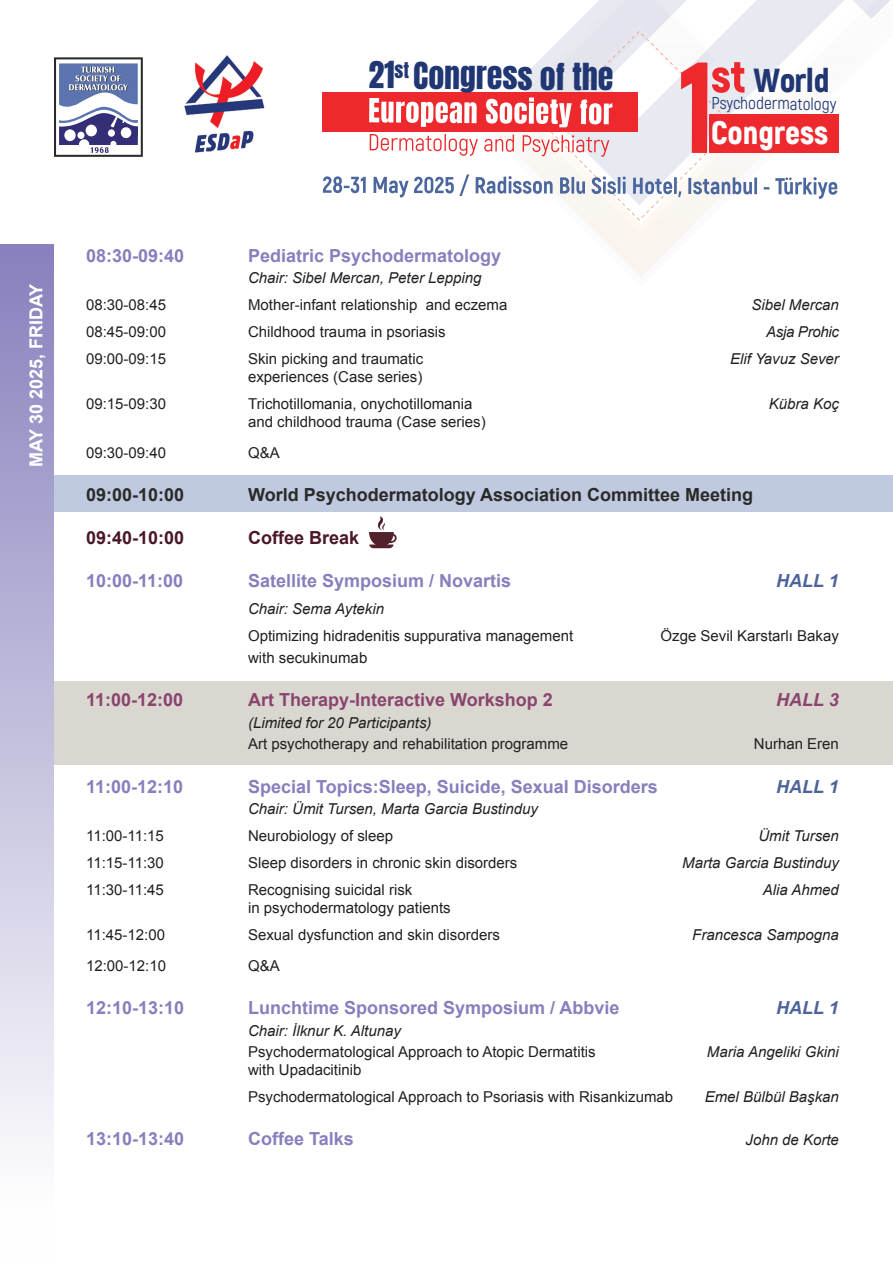
<style>
.page{position:relative;width:893px;height:1263px;background:#fff}
.page>*{position:absolute;margin:0;border:0;box-sizing:border-box;transform-origin:0 0}
.t1{font:900 33.45px "Akrobat";color:#213773}
.t2{font:900 32.55px "Akrobat";letter-spacing:-.005em;color:#fff}
.t3{font:31.8px "Anton";color:#213773}
.t4{font:700 18px "Arial";color:#8680bd}
.t5{font:700 18px "Arial";color:#2a2a28}
.t6{font:700 18px "Arial";color:#8a446e}
.t7{font:700 18px "Arial";color:#4a1729}
.t8{font:700 18px "Arial";color:#8581bc}
.t9{font:700 18px "Arial";color:#fff}
.t10{font:italic 700 18px "Arial";color:#4d6399}
.t11{font:italic 700 18px "Arial";color:#8a446e}
.t12{font:17.25px "Akrobat";letter-spacing:-.005em;color:#213773}
.t13{font:15px "Arial";color:#231f20}
.t14{font:italic 15px "Arial";color:#231f20}
.t15{font:italic 15px "Arial";letter-spacing:-.02em;color:#231f20}
</style>
<div class="page">
<img style="left:572px;top:0;width:321px;height:115px">
<img style="left:184px;top:55px;width:81px;height:98px">
<svg style="left:323px;top:27px;width:514px;height:194px"></svg>
<svg style="left:54px;top:57px;width:89px;height:100px"></svg>
<div style="left:54px;top:681px;width:839px;height:84px;background:#d9d7d0"></div>
<div style="left:54px;top:476px;width:839px;height:36px;background:#bfc9df"></div>
<div style="left:0;top:244px;width:54px;height:1019px;background:linear-gradient(to bottom,#8781bd,#fff)"></div>
<svg style="left:369px;top:516px;width:28px;height:32px"></svg>
<p class="t9" style="left:24px;top:467px;width:185px;rotate:-90deg">MAY 30 2025, FRIDAY</p>
<h3 class="t3" style="left:368px;top:60px;width:247px">21<sup>st</sup> Congress of the</h3>
<h1 class="t1" style="left:753px;top:59px;width:78px">World</h1>
<h2 class="t2" style="left:711px;top:112px;width:119px">Congress</h2>
<p class="t12" style="left:711px;top:93px;width:127px">Psychodermatology</p>
<p class="t4" style="left:86px;top:243px;width:100px">08:30-09:40</p>
<p class="t4" style="left:248px;top:243px;width:255px">Pediatric Psychodermatology</p>
<p class="t14" style="left:248px;top:268px;width:235px">Chair: Sibel Mercan, Peter Lepping</p>
<p class="t13" style="left:86px;top:295px;width:82px">08:30-08:45</p>
<p class="t13" style="left:248px;top:295px;width:261px">Mother-infant relationship and eczema</p>
<p class="t14" style="left:751px;top:295px;width:89px">Sibel Mercan</p>
<p class="t13" style="left:86px;top:322px;width:82px">08:45-09:00</p>
<p class="t13" style="left:248px;top:322px;width:199px">Childhood trauma in psoriasis</p>
<p class="t15" style="left:766px;top:322px;width:74px">Asja Prohic</p>
<p class="t13" style="left:86px;top:349px;width:82px">09:00-09:15</p>
<p class="t13" style="left:248px;top:349px;width:177px">Skin picking and traumatic</p>
<p class="t14" style="left:730px;top:349px;width:110px">Elif Yavuz Sever</p>
<p class="t13" style="left:248px;top:367px;width:176px">experiences (Case series)</p>
<p class="t13" style="left:86px;top:394px;width:82px">09:15-09:30</p>
<p class="t13" style="left:248px;top:394px;width:226px">Trichotillomania, onychotillomania</p>
<p class="t14" style="left:769px;top:394px;width:72px">Kübra Koç</p>
<p class="t13" style="left:248px;top:412px;width:239px">and childhood trauma (Case series)</p>
<p class="t13" style="left:86px;top:443px;width:82px">09:30-09:40</p>
<p class="t13" style="left:248px;top:443px;width:33px">Q&amp;A</p>
<p class="t5" style="left:86px;top:483px;width:100px">09:00-10:00</p>
<p class="t5" style="left:248px;top:483px;width:507px">World Psychodermatology Association Committee Meeting</p>
<p class="t7" style="left:86px;top:526px;width:100px">09:40-10:00</p>
<p class="t7" style="left:248px;top:526px;width:113px">Coffee Break</p>
<p class="t4" style="left:86px;top:569px;width:99px">10:00-11:00</p>
<p class="t4" style="left:248px;top:569px;width:265px">Satellite Symposium / Novartis</p>
<p class="t10" style="left:776px;top:569px;width:64px">HALL 1</p>
<p class="t14" style="left:248px;top:599px;width:138px">Chair: Sema Aytekin</p>
<p class="t13" style="left:248px;top:626px;width:327px">Optimizing hidradenitis suppurativa management</p>
<p class="t13" style="left:661px;top:626px;width:180px">Özge Sevil Karstarlı Bakay</p>
<p class="t13" style="left:248px;top:648px;width:121px">with secukinumab</p>
<p class="t6" style="left:86px;top:688px;width:99px">11:00-12:00</p>
<p class="t6" style="left:248px;top:688px;width:306px">Art Therapy-Interactive Workshop 2</p>
<p class="t11" style="left:776px;top:688px;width:64px">HALL 3</p>
<p class="t14" style="left:248px;top:713px;width:185px">(Limited for 20 Participants)</p>
<p class="t13" style="left:248px;top:734px;width:322px">Art psychotherapy and rehabilitation programme</p>
<p class="t13" style="left:754px;top:734px;width:87px">Nurhan Eren</p>
<p class="t4" style="left:86px;top:774px;width:99px">11:00-12:10</p>
<p class="t4" style="left:248px;top:774px;width:411px">Special Topics:Sleep, Suicide, Sexual Disorders</p>
<p class="t10" style="left:776px;top:774px;width:64px">HALL 1</p>
<p class="t14" style="left:248px;top:799px;width:291px">Chair: Ümit Tursen, Marta Garcia Bustinduy</p>
<p class="t13" style="left:86px;top:826px;width:79px">11:00-11:15</p>
<p class="t13" style="left:248px;top:826px;width:147px">Neurobiology of sleep</p>
<p class="t14" style="left:758px;top:826px;width:82px">Ümit Tursen</p>
<p class="t13" style="left:86px;top:853px;width:79px">11:15-11:30</p>
<p class="t13" style="left:248px;top:853px;width:271px">Sleep disorders in chronic skin disorders</p>
<p class="t14" style="left:682px;top:853px;width:158px">Marta Garcia Bustinduy</p>
<p class="t13" style="left:86px;top:880px;width:79px">11:30-11:45</p>
<p class="t13" style="left:248px;top:880px;width:166px">Recognising suicidal risk</p>
<p class="t14" style="left:763px;top:880px;width:78px">Alia Ahmed</p>
<p class="t13" style="left:248px;top:898px;width:204px">in psychodermatology patients</p>
<p class="t13" style="left:86px;top:925px;width:80px">11:45-12:00</p>
<p class="t13" style="left:248px;top:925px;width:253px">Sexual dysfunction and skin disorders</p>
<p class="t14" style="left:692px;top:925px;width:148px">Francesca Sampogna</p>
<p class="t13" style="left:86px;top:956px;width:82px">12:00-12:10</p>
<p class="t13" style="left:248px;top:956px;width:33px">Q&amp;A</p>
<p class="t4" style="left:86px;top:996px;width:100px">12:10-13:10</p>
<p class="t4" style="left:248px;top:996px;width:373px">Lunchtime Sponsored Symposium / Abbvie</p>
<p class="t10" style="left:776px;top:996px;width:64px">HALL 1</p>
<p class="t14" style="left:248px;top:1021px;width:154px">Chair: İlknur K. Altunay</p>
<p class="t13" style="left:248px;top:1042px;width:349px">Psychodermatological Approach to Atopic Dermatitis</p>
<p class="t14" style="left:707px;top:1042px;width:133px">Maria Angeliki Gkini</p>
<p class="t13" style="left:248px;top:1060px;width:115px">with Upadacitinib</p>
<p class="t13" style="left:248px;top:1087px;width:427px">Psychodermatological Approach to Psoriasis with Risankizumab</p>
<p class="t14" style="left:705px;top:1087px;width:136px">Emel Bülbül Başkan</p>
<p class="t8" style="left:86px;top:1127px;width:100px">13:10-13:40</p>
<p class="t8" style="left:248px;top:1127px;width:107px">Coffee Talks</p>
<p class="t14" style="left:746px;top:1130px;width:95px">John de Korte</p>
</div>
